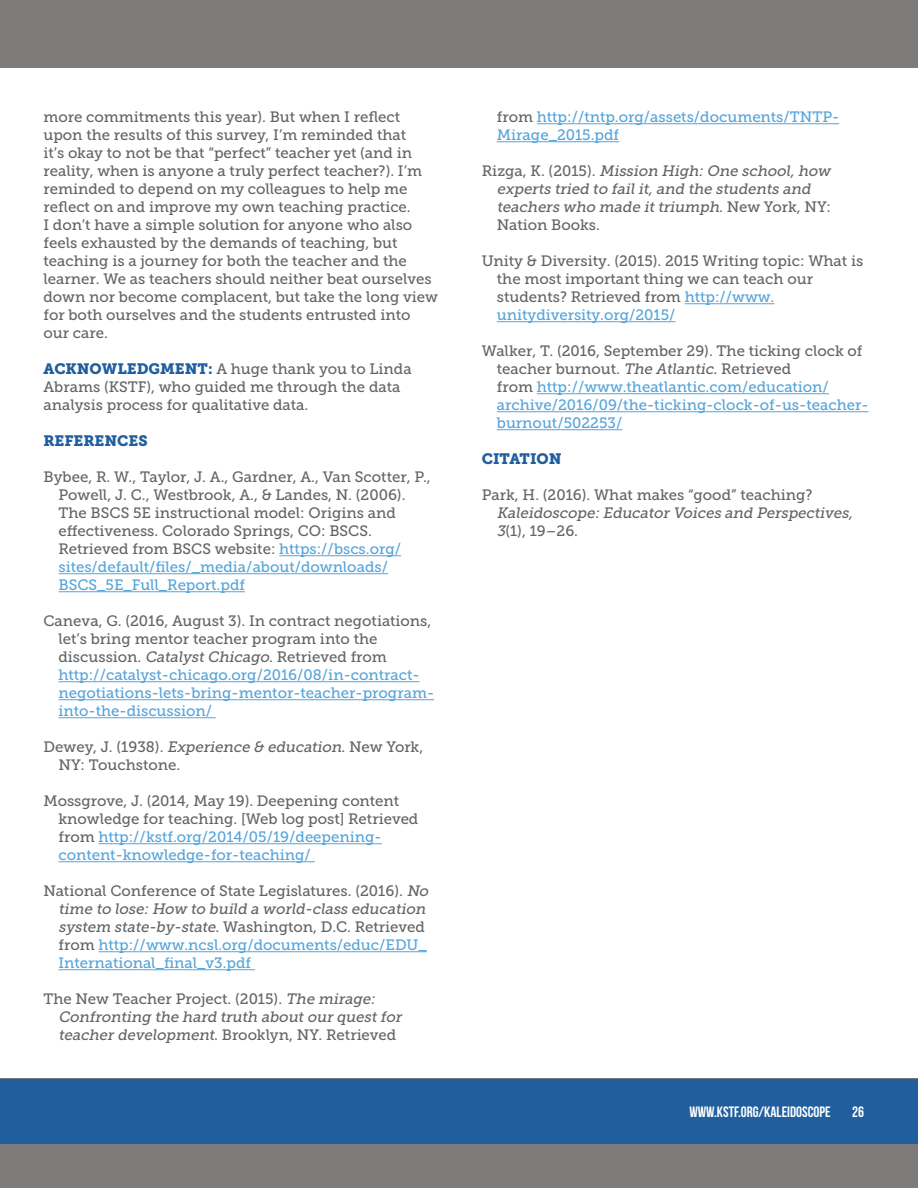
<style>
.page{position:relative;width:918px;height:1188px;background:#fff}
.page>*{position:absolute;margin:0;border:0;box-sizing:border-box;transform-origin:0 0}
.t1{font:15px/18px "Museo Slab 500";color:#636466}
.t2{font:15px/18px "Museo Slab 500";color:#55a4db}
.t3{font:italic 15px/18px "Museo Slab 500";color:#636466}
.t4{font:15px "Bebas Neue";color:#fff}
.t5{font:15px "Museo Slab 900";color:#215e9e}
.s1{font-family:"Museo Slab 900";color:#215e9e}
.s2{color:#55a4db}
.s3{color:#636466}
.s4{font-style:italic;color:#636466}
.s5{font-style:italic}
.s6{font-style:normal}
</style>
<div class="page">
<div style="left:0;top:0;width:918px;height:68px;background:#7c7b7a"></div>
<div style="left:0;top:1078px;width:918px;height:110px;background:#7c7b7a"></div>
<div style="left:0;top:1079px;width:918px;height:65px;background:#215e9e"></div>
<hr style="left:279px;top:555px;width:122px;height:1px;background:#55a4db">
<hr style="left:58px;top:573px;width:330px;height:1px;background:#55a4db">
<hr style="left:58px;top:591px;width:187px;height:1px;background:#55a4db">
<hr style="left:58px;top:681px;width:362px;height:1px;background:#55a4db">
<hr style="left:58px;top:699px;width:376px;height:1px;background:#55a4db">
<hr style="left:58px;top:717px;width:158px;height:1px;background:#55a4db">
<hr style="left:98px;top:843px;width:284px;height:1px;background:#55a4db">
<hr style="left:58px;top:861px;width:257px;height:1px;background:#55a4db">
<hr style="left:98px;top:951px;width:329px;height:1px;background:#55a4db">
<hr style="left:58px;top:969px;width:197px;height:1px;background:#55a4db">
<hr style="left:537px;top:123px;width:302px;height:1px;background:#55a4db">
<hr style="left:497px;top:141px;width:122px;height:1px;background:#55a4db">
<hr style="left:685px;top:303px;width:89px;height:1px;background:#55a4db">
<hr style="left:497px;top:321px;width:179px;height:1px;background:#55a4db">
<hr style="left:537px;top:393px;width:292px;height:1px;background:#55a4db">
<hr style="left:497px;top:411px;width:372px;height:1px;background:#55a4db">
<hr style="left:497px;top:429px;width:125px;height:1px;background:#55a4db">
<p class="t1" style="left:44px;top:108px;width:396px">more commitments this year). But when I reflect upon the results of this survey, I’m reminded that<br>it’s okay to not be that “perfect” teacher yet (and in reality, when is anyone a truly perfect teacher?). I’m reminded to depend on my colleagues to help me reflect on and improve my own teaching practice.<br>I don’t have a simple solution for anyone who also feels exhausted by the demands of teaching, but teaching is a journey for both the teacher and the learner. We as teachers should neither beat ourselves down nor become complacent, but take the long view for both ourselves and the students entrusted into our care.</p>
<p class="t1" style="left:44px;top:360px;width:370px"><span class="s1">ACKNOWLEDGMENT:</span> A huge thank you to Linda<br>Abrams (KSTF), who guided me through the data analysis process for qualitative data.</p>
<p class="t5" style="left:44px;top:432px;width:106px">REFERENCES</p>
<p class="t1" style="left:58px;top:468px;width:374px;text-indent:-15px">Bybee, R. W., Taylor, J. A., Gardner, A., Van Scotter, P., Powell, J. C., Westbrook, A., &amp; Landes, N. (2006).<br>The BSCS 5E instructional model: Origins and effectiveness. Colorado Springs, CO: BSCS.<br>Retrieved from BSCS website: <span class="s2">https://bscs.org/ sites/default/files/_media/about/downloads/ BSCS_5E_Full_Report.pdf</span></p>
<p class="t2" style="left:58px;top:612px;width:377px;text-indent:-15px"><span class="s3">Caneva, G. (2016, August 3). In contract negotiations, let’s bring mentor teacher program into the discussion.</span> <span class="s4">CatalystChicago</span><span class="s3">. Retrieved from </span>http://catalyst-chicago.org/2016/08/in-contract&shy;negotiations-lets-bring-mentor-teacher-program&shy;into-the-discussion/</p>
<p class="t1" style="left:58px;top:738px;width:366px;text-indent:-15px">Dewey, J. (1938). <span class="s5">Experience &amp; education</span>. New York,<br>NY: Touchstone.</p>
<p class="t1" style="left:58px;top:792px;width:361px;text-indent:-15px">Mossgrove, J. (2014, May 19). Deepening content knowledge for teaching. [Web log post] Retrieved from <span class="s2">http://kstf.org/2014/05/19/deepening&shy;content-knowledge-for-teaching/</span></p>
<p class="t1" style="left:58px;top:882px;width:374px;text-indent:-15px">National Conference of State Legislatures. (2016). <span class="s5">No time to lose:How to build a world-class education system state-by-state</span>. Washington, D.C. Retrieved from <span class="s2">http://www.ncsl.org/documents/educ/EDU_ International_final_v3.pdf</span></p>
<p class="t3" style="left:59px;top:990px;width:347px;text-indent:-15px"><span class="s6">The New Teacher Project. (2015).</span> The mirage:<br>Confronting the hard truth aboutour questfor teacher development<span class="s6">. Brooklyn, NY. Retrieved</span></p>
<p class="t2" style="left:497px;top:108px;width:344px"><span class="s3">from</span> http://tntp.org/assets/documents/TNTP-<br>Mirage_2015.pdf</p>
<p class="t3" style="left:497px;top:162px;width:338px;text-indent:-15px"><span class="s6">R i z g a , K . ( 2 0 1 5 ) .</span> Mission High:One school,how experts tried to failit,and the students and teachers who made ittriumph<span class="s6">. N e w Yo r k , N Y :<br>Nation Books.</span></p>
<p class="t1" style="left:497px;top:252px;width:368px;text-indent:-15px">Unity &amp; Diversity. (2015). 2015 Writing topic: What is the most important thing we can teach our students? Retrieved from <span class="s2">http://www. unitydiversity.org/2015/</span></p>
<p class="t2" style="left:497px;top:342px;width:373px;text-indent:-15px"><span class="s3">Walker, T. (2016, September 29). The ticking clock of teacher burnout.</span> <span class="s4">The Atlantic</span><span class="s3">. Retrieved<br>from</span> http://www.theatlantic.com/education/ archive/2016/09/the-ticking-clock-of-us-teacher&shy;burnout/502253/</p>
<p class="t5" style="left:482px;top:450px;width:81px">CITATION</p>
<p class="t1" style="left:482px;top:486px;width:332px">Park, H. (2016). What makes “good” teaching?</p>
<p class="t3" style="left:497px;top:504px;width:360px">Kaleidoscope:Educator Voices and Perspectives,<br>3<span class="s6">(1), 19–26.</span></p>
<p class="t4" style="left:689px;top:1104px;width:143px">WWW.KSTF.ORG/KALEIDOSCOPE</p>
<p class="t4" style="left:852px;top:1104px;width:13px">26</p>
</div>
